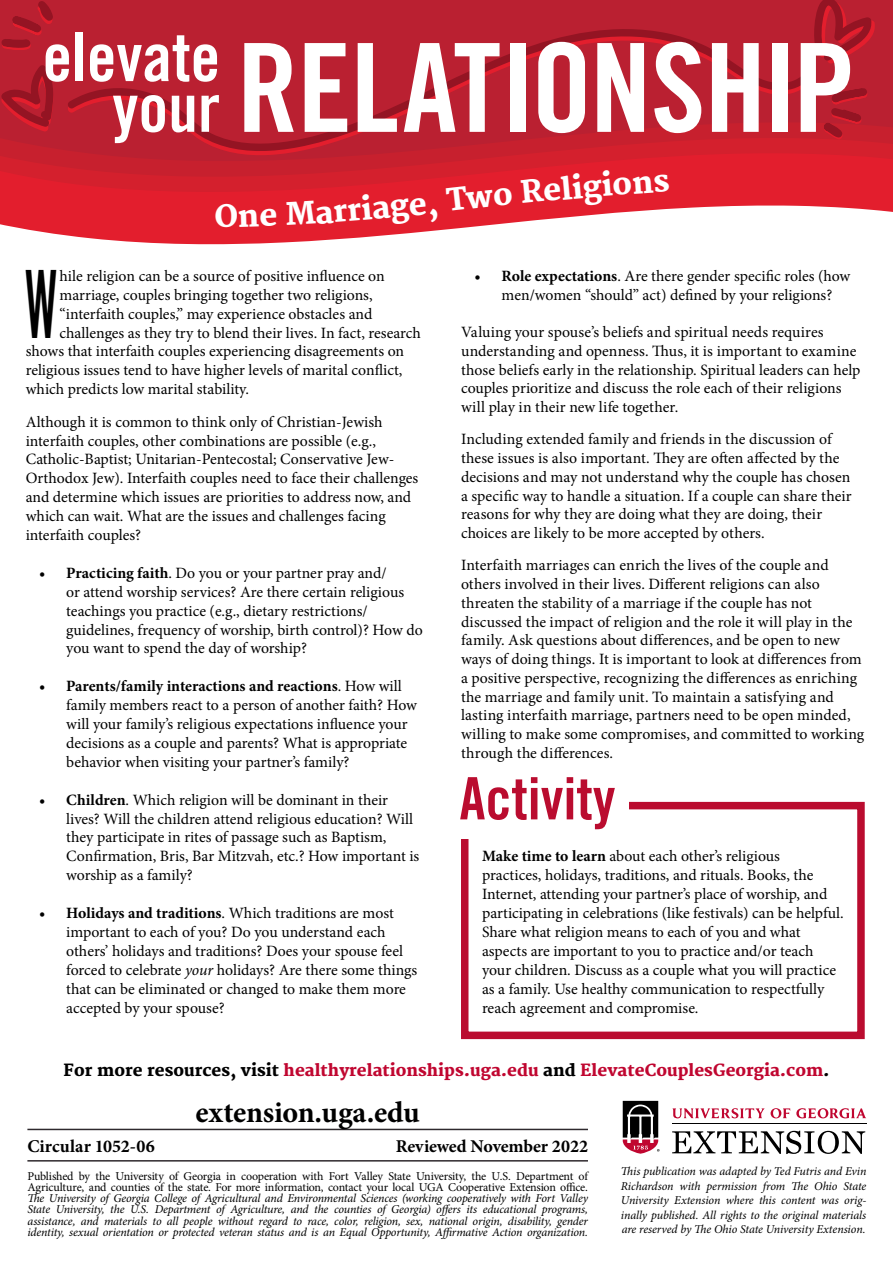
<style>
.page{position:relative;width:893px;height:1263px;background:#fff}
.page>*{position:absolute;margin:0;border:0;box-sizing:border-box;transform-origin:0 0}
.t1{font:123px "Trade Gothic LT Std Bd Cn 20";letter-spacing:-.01em;color:#fff}
.t2{font:94.35px "Trade Gothic LT Std Bd Cn 20";color:#000;scale:.5 1}
.t3{font:67.05px "Trade Gothic LT Std Bd Cn 20";color:#fff}
.t4{font:58.5px "Trade Gothic LT Std Bd Cn 20";color:#ba0c2f}
.t5{font:700 30px "Minion Pro";letter-spacing:-.01em;color:#000}
.t6{font:800 30px "Merriweather";color:#fff}
.Footer_Pub_Info{font:700 18px "Minion Pro";letter-spacing:-.005em;color:#000}
.t7{font:800 16.35px "Merriweather";color:#c00630}
.t8{font:15.75px/18.9px "Minion Pro";color:#000}
.t9{font:italic 12px/14.4px "Minion Pro";letter-spacing:-.015em;color:#000;text-align:justify}
.t10{font:12px/11.2px "Minion Pro";letter-spacing:-.02em;color:#000}
.s1{font-size:67.05px}
.s2{font-weight:700}
.s3{font-style:italic}
.s4{color:#000}
</style>
<div class="page">
<div style="left:0;top:0;width:814px;height:57px;background:#ba2031"></div>
<svg style="left:0;top:162px;width:489px;height:83px;background:#e13e4a"></svg>
<svg style="left:0;top:57px;width:893px;height:105px;background:#be1f30"></svg>
<svg style="left:1px;top:1px;width:52px;height:49px;background:#b31c2d"></svg>
<svg style="left:1px;top:64px;width:55px;height:69px;background:#b11b2b"></svg>
<svg style="left:814px;top:0;width:79px;height:64px;background:#b41c2c"></svg>
<svg style="left:66px;top:23px;width:744px;height:129px;background:#b81f2f"></svg>
<svg style="left:771px;top:1108px;width:19px;height:10px"></svg>
<svg style="left:672px;top:1108px;width:93px;height:11px"></svg>
<svg style="left:796px;top:1108px;width:70px;height:10px"></svg>
<svg style="left:672px;top:1131px;width:193px;height:23px"></svg>
<hr style="left:672px;top:1123px;width:194px;height:1px;background:#000">
<svg style="left:622px;top:1100px;width:38px;height:54px"></svg>
<hr style="left:27px;top:1129px;width:561px;height:1px;background:#2e292d">
<hr style="left:27px;top:1160px;width:561px;height:1px;background:#2e292d">
<div style="left:461px;top:802px;width:404px;height:237px;border:8px solid #ba0c2f"></div>
<div style="left:446px;top:777px;width:183px;height:61px;background:#fff"></div>
<svg style="left:215px;top:204px;width:62px;height:24px"></svg>
<svg style="left:286px;top:88px;width:607px;height:137px;background:#d12d3c"></svg>
<h3 class="t3" style="left:42px;top:16px;width:179px">elevate</h3>
<h1 class="t1" style="left:112px;top:13px;width:744px"><span class="s1">your</span> RELATIONSHIP</h1>
<h3 class="t6" style="left:388px;top:189px;width:155px;rotate:-6deg">ge, Two R</h3>
<h3 class="t6" style="left:541px;top:173px;width:71px;rotate:-5deg">eligi</h3>
<p class="t2" style="left:26px;top:247px;width:64px">W</p>
<p class="t8" style="left:60px;top:266px;width:327px">hile religion can be a source of positive influence on</p>
<p class="t8" style="left:60px;top:285px;width:315px">marriage, couples bringing together two religions,</p>
<p class="t8" style="left:60px;top:304px;width:314px">“interfaith couples,” may experience obstacles and</p>
<p class="t8" style="left:60px;top:323px;width:363px">challenges as they try to blend their lives. In fact, research</p>
<p class="t8" style="left:26px;top:342px;width:380px">shows that interfaith couples experiencing disagreements on</p>
<p class="t8" style="left:26px;top:361px;width:378px">religious issues tend to have higher levels of marital conflict,</p>
<p class="t8" style="left:26px;top:380px;width:225px">which predicts low marital stability.</p>
<p class="t8" style="left:26px;top:412px;width:394px">Although it is common to think only of Christian-Jewish interfaith couples, other combinations are possible (e.g., Catholic-Baptist; Unitarian-Pentecostal; Conservative Jew-Orthodox Jew). Interfaith couples need to face their challenges and determine which issues are priorities to address now, and which can wait. What are the issues and challenges facing interfaith couples?</p>
<p class="t8" style="left:66px;top:563px;width:358px;text-indent:-27px"><span class="s2">• Practicing faith</span>. Do you or your partner pray and/<br>or attend worship services? Are there certain religious teachings you practice (e.g., dietary restrictions/ guidelines, frequency of worship, birth control)? How do you want to spend the day of worship?</p>
<p class="t8" style="left:66px;top:677px;width:352px;text-indent:-27px"><span class="s2">• Parents/family interactions and reactions</span>. How will family members react to a person of another faith? How will your family’s religious expectations influence your decisions as a couple and parents? What is appropriate behavior when visiting your partner’s family?</p>
<p class="t8" style="left:66px;top:790px;width:355px;text-indent:-27px"><span class="s2">• Children</span>. Which religion will be dominant in their lives? Will the children attend religious education? Will they participate in rites of passage such as Baptism, Confirmation, Bris, Bar Mitzvah, etc.? How important is worship as a family?</p>
<p class="t8" style="left:66px;top:904px;width:353px;text-indent:-27px"><span class="s2">• Holidays and traditions</span>. Which traditions are most important to each of you? Do you understand each others’ holidays and traditions? Does your spouse feel forced to celebrate <span class="s3">your</span> holidays? Are there some things that can be eliminated or changed to make them more accepted by your spouse?</p>
<p class="t8" style="left:474px;top:266px;width:377px;text-align:center"><span class="s2">• Role expectations</span>. Are there gender specific roles (how men/women “should” act) defined by your religions?</p>
<p class="t8" style="left:461px;top:323px;width:401px">Valuing your spouse’s beliefs and spiritual needs requires understanding and openness. Thus, it is important to examine those beliefs early in the relationship. Spiritual leaders can help couples prioritize and discuss the role each of their religions will play in their new life together.</p>
<p class="t8" style="left:461px;top:430px;width:392px">Including extended family and friends in the discussion of these issues is also important. They are often affected by the decisions and may not understand why the couple has chosen a specific way to handle a situation. If a couple can share their reasons for why they are doing what they are doing, their choices are likely to be more accepted by others.</p>
<p class="t8" style="left:461px;top:556px;width:405px">Interfaith marriages can enrich the lives of the couple and others involved in their lives. Different religions can also threaten the stability of a marriage if the couple has not discussed the impact of religion and the role it will play in the family. Ask questions about differences, and be open to new ways of doing things. It is important to look at differences from a positive perspective, recognizing the differences as enriching the marriage and family unit. To maintain a satisfying and lasting interfaith marriage, partners need to be open minded, willing to make some compromises, and committed to working through the differences.</p>
<p class="t4" style="left:459px;top:763px;width:157px">Activity</p>
<p class="t8" style="left:482px;top:847px;width:363px"><span class="s2">Make time to learn</span> about each other’s religious<br>practices, holidays, traditions, and rituals. Books, the Internet, attending your partner’s place of worship, and participating in celebrations (like festivals) can be helpful.<br>Share what religion means to each of you and what aspects are important to you to practice and/or teach your children. Discuss as a couple what you will practice as a family. Use healthy communication to respectfully reach agreement and compromise.</p>
<p class="t7" style="left:64px;top:1061px;width:767px"><span class="s4">For more resources, visit</span> healthyrelationships.uga.edu <span class="s4">and</span> ElevateCouplesGeorgia.com<span class="s4">.</span></p>
<h3 class="t5" style="left:196px;top:1092px;width:226px">extension.uga.edu</h3>
<p class="Footer_Pub_Info" style="left:27px;top:1133px;width:129px">Circular 1052-06</p>
<p class="Footer_Pub_Info" style="left:396px;top:1133px;width:194px">Reviewed November 2022</p>
<p class="t10" style="left:27px;top:1170px;width:562px">Published by the University of Georgia in cooperation with Fort Valley State University, the U.S. Department of<br>Agriculture, and counties of the state. For more information, contact your local UGA Cooperative Extension office.</p>
<p class="t9" style="left:27px;top:1193px;width:562px;line-height:11.2px">The University of Georgia College of Agricultural and Environmental Sciences (working cooperatively with Fort Valley State University, the U.S. Department of Agriculture, and the counties of Georgia) offers its educational programs, assistance, and materials to all people without regard to race, color, religion, sex, national origin, disability, gender identity, sexual orientation or protected veteran status and is an Equal Opportunity, Affirmative Action organization.</p>
<p class="t9" style="left:621px;top:1164px;width:247px">This publication was adapted by Ted Futris and Evin Richardson with permission from The Ohio State University Extension where this content was orig&shy;inally published. All rights to the original materials are reserved by The Ohio State University Extension.</p>
</div>
